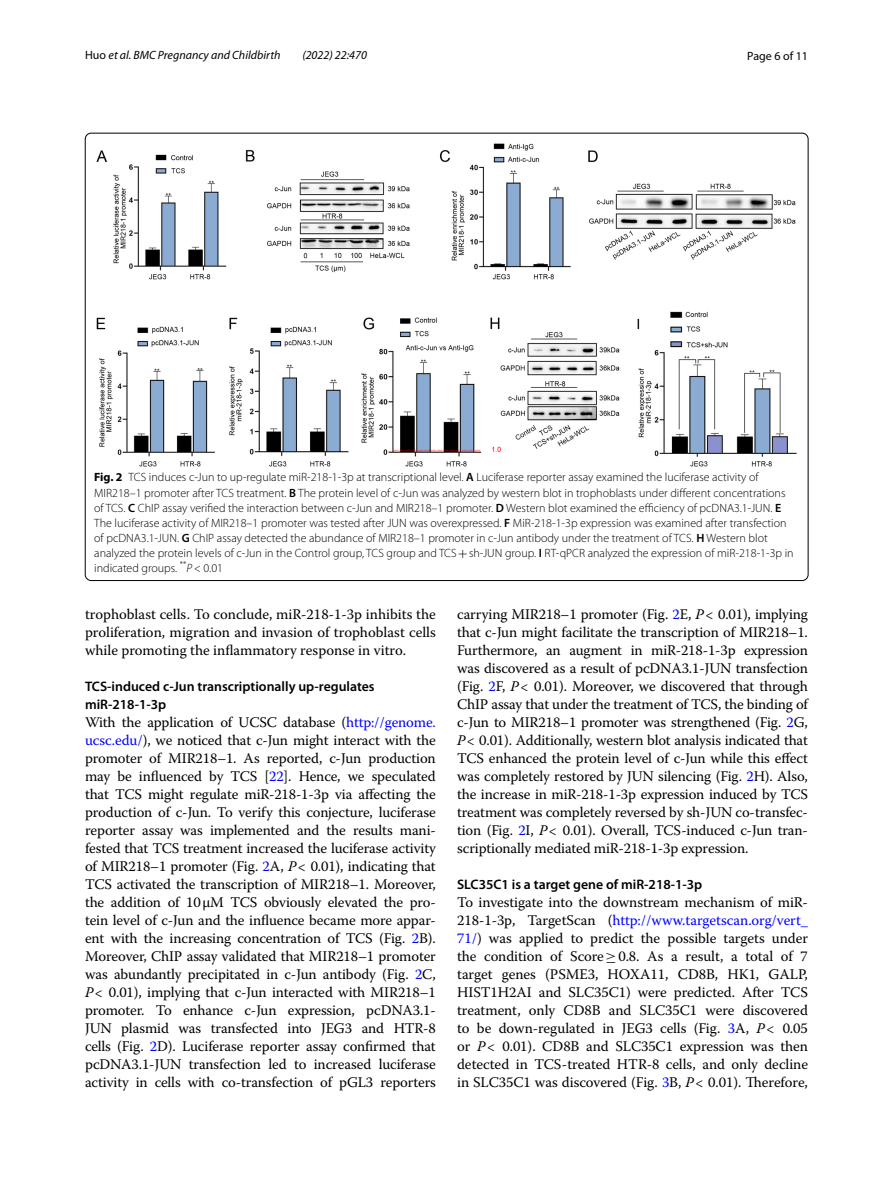
<style>
.page{position:relative;width:893px;height:1187px;background:#fff}
.page>*{position:absolute;margin:0;border:0;box-sizing:border-box;transform-origin:0 0}
.t1{font:14.7px/18px "Warnock Pro";letter-spacing:-.005em;color:#000;text-align:justify}
.t2{font:600 13.8px/18px "Myriad Pro";color:#000}
.t3{font:300 12px/15px "Myriad Pro";color:#000}
.t4{font:italic 12px "Myriad Pro";color:#000}
.t5{font:12px "Myriad Pro";color:#000}
.s1{font-style:normal}
.s2{font-weight:700}
.s3{font-weight:600}
.s4{font-family:"MTSY";font-weight:400}
.s5{font-style:italic}
.s6{color:#00f}
.s7{font-family:"MTSY"}
</style>
<div class="page">
<img style="left:96px;top:143px;width:701px;height:323px">
<p class="t4" style="left:85px;top:48px;width:197px"><span class="s1">Huo</span> et al. BMC Pregnancy and Childbirth</p>
<p class="t4" style="left:302px;top:48px;width:66px">(2022) 22:470</p>
<p class="t5" style="left:747px;top:48px;width:62px">Page 6 of 11</p>
<p class="t3" style="left:94px;top:470px;width:701px"><span class="s2">Fig. 2</span> TCS induces c-Jun to up-regulate miR-218-1-3p at transcriptional level. <span class="s3">A</span> Luciferase reporter assay examined the luciferase activity of MIR218–1 promoter after TCS treatment. <span class="s3">B</span> The protein level of c-Jun was analyzed by western blot in trophoblasts under different concentrations of TCS. <span class="s3">C</span> ChIP assay verified the interaction between c-Jun and MIR218–1 promoter. <span class="s3">D</span> Western blot examined the efficiency of pcDNA3.1-JUN. <span class="s3">E </span>The luciferase activity of MIR218–1 promoter was tested after JUN was overexpressed. <span class="s3">F</span> MiR-218-1-3p expression was examined after transfection of pcDNA3.1-JUN. <span class="s3">G</span> ChIP assay detected the abundance of MIR218–1 promoter in c-Jun antibody under the treatment of TCS. <span class="s3">H</span> Western blot analyzed the protein levels of c-Jun in the Control group, TCS group and TCS<span class="s4">+</span>sh-JUN group. <span class="s3">I</span> RT-qPCR analyzed the expression of miR-218-1-3p in indicated groups. <sup>**</sup><span class="s5">P&lt;</span> 0.01</p>
<p class="t1" style="left:85px;top:604px;width:352px">trophoblast cells. To conclude, miR-218-1-3p inhibits the proliferation, migration and invasion of trophoblast cells while promoting the inflammatory response in vitro.</p>
<p class="t2" style="left:85px;top:676px;width:291px">TCS‑induced c‑Jun transcriptionally up‑regulates miR‑218‑1‑3p</p>
<p class="t1" style="left:85px;top:712px;width:352px">With the application of UCSC database (<span class="s6">http://genome. ucsc.edu/</span>), we noticed that c-Jun might interact with the promoter of MIR218–1. As reported, c-Jun production may be influenced by TCS [<span class="s6">22</span>]. Hence, we speculated that TCS might regulate miR-218-1-3p via affecting the production of c-Jun. To verify this conjecture, luciferase reporter assay was implemented and the results mani&shy;fested that TCS treatment increased the luciferase activity of MIR218–1 promoter (Fig. <span class="s6">2</span>A, <span class="s5">P&lt;</span> 0.01), indicating that TCS activated the transcription of MIR218–1. Moreover, the addition of 10μM TCS obviously elevated the pro&shy;tein level of c-Jun and the influence became more appar&shy;ent with the increasing concentration of TCS (Fig. <span class="s6">2</span>B).<br>Moreover, ChIP assay validated that MIR218–1 promoter was abundantly precipitated in c-Jun antibody (Fig. <span class="s6">2</span>C, <span class="s5">P&lt;</span> 0.01), implying that c-Jun interacted with MIR218–1 promoter. To enhance c-Jun expression, pcDNA3.1- JUN plasmid was transfected into JEG3 and HTR-8 cells (Fig. <span class="s6">2</span>D). Luciferase reporter assay confirmed that pcDNA3.1-JUN transfection led to increased luciferase activity in cells with co-transfection of pGL3 reporters</p>
<p class="t1" style="left:457px;top:604px;width:352px">carrying MIR218–1 promoter (Fig. <span class="s6">2</span>E, <span class="s5">P&lt;</span> 0.01), implying that c-Jun might facilitate the transcription of MIR218–1.<br>Furthermore, an augment in miR-218-1-3p expression was discovered as a result of pcDNA3.1-JUN transfection (Fig. <span class="s6">2</span>F, <span class="s5">P&lt;</span> 0.01). Moreover, we discovered that through ChIP assay that under the treatment of TCS, the binding of c-Jun to MIR218–1 promoter was strengthened (Fig. <span class="s6">2</span>G, <span class="s5">P&lt;</span> 0.01). Additionally, western blot analysis indicated that TCS enhanced the protein level of c-Jun while this effect was completely restored by JUN silencing (Fig. <span class="s6">2</span>H). Also, the increase in miR-218-1-3p expression induced by TCS treatment was completely reversed by sh-JUN co-transfec&shy;tion (Fig. <span class="s6">2</span>I, <span class="s5">P&lt;</span> 0.01). Overall, TCS-induced c-Jun tran&shy;scriptionally mediated miR-218-1-3p expression.</p>
<p class="t2" style="left:457px;top:874px;width:247px">SLC35C1 is a target gene of miR‑218‑1‑3p</p>
<p class="t1" style="left:457px;top:892px;width:352px">To investigate into the downstream mechanism of miR-218-1-3p, TargetScan (<span class="s6">http://www.targetscan.org/vert_ 71/</span>) was applied to predict the possible targets under the condition of Score<span class="s7">≥</span>0.8. As a result, a total of 7 target genes (PSME3, HOXA11, CD8B, HK1, GALP, HIST1H2AI and SLC35C1) were predicted. After TCS treatment, only CD8B and SLC35C1 were discovered to be down-regulated in JEG3 cells (Fig. <span class="s6">3</span>A, <span class="s5">P&lt;</span> 0.05 or <span class="s5">P&lt;</span> 0.01). CD8B and SLC35C1 expression was then detected in TCS-treated HTR-8 cells, and only decline in SLC35C1 was discovered (Fig. <span class="s6">3</span>B, <span class="s5">P&lt;</span> 0.01). Therefore,</p>
</div>
